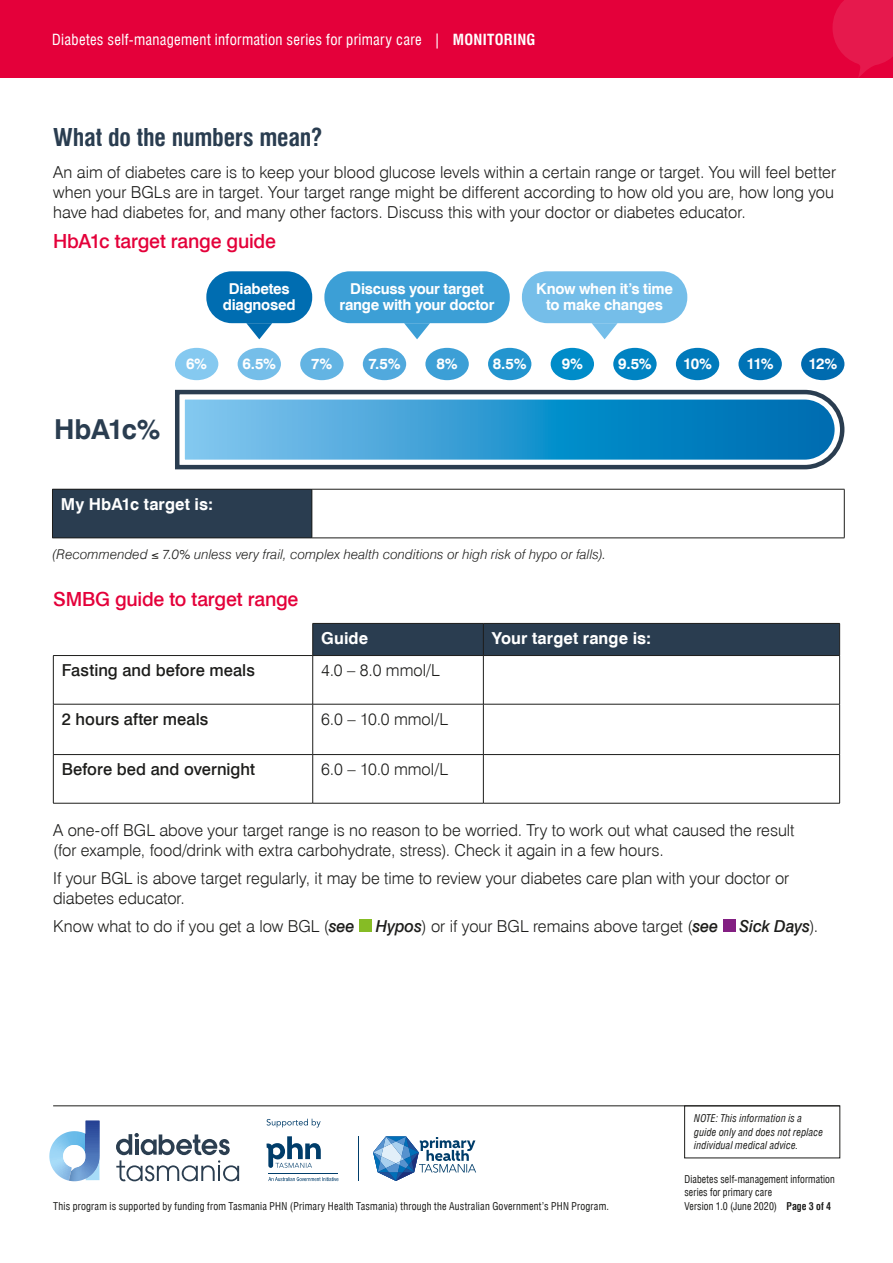
<style>
.page{position:relative;width:893px;height:1263px;background:#fff}
.page>*{position:absolute;margin:0;border:0;box-sizing:border-box;transform-origin:0 0}
.t1{font:700 27.45px "Swiss 721 BT";letter-spacing:-.03em;color:#2a3d50}
.Heading_2{font:700 condensed 24px "Swiss 721 BT";letter-spacing:-.01em;color:#2a3d50}
.Heading_3{font:500 19.5px "Swiss 721 BT";letter-spacing:-.01em;color:#e4003a}
.t2{font:300 16.5px/19.8px "Swiss 721 BT";color:#1d1d1b}
.t3{font:500 16.5px "Swiss 721 BT";letter-spacing:.005em;color:#1d1d1b}
.Table_Header{font:700 16.5px "Swiss 721 BT";letter-spacing:.005em;color:#fff}
.t4{font:italic 500 16.5px "Swiss 721 BT";letter-spacing:-.01em;color:#1d1d1b}
.t5{font:700 15px/16.5px "Swiss 721 BT";letter-spacing:-.02em;color:#fff;text-align:center}
.t6{font:condensed 15px "Swiss 721 BT";letter-spacing:.02em;color:#fff}
.Note{font:italic 300 13.5px "Swiss 721 BT";letter-spacing:.01em;color:#1d1d1b}
.t7{font:condensed 10.5px "Swiss 721 BT";letter-spacing:.02em;color:#1d1d1b}
.t8{font:condensed 10.5px/13.5px "Swiss 721 BT";letter-spacing:.02em;color:#1d1d1b;scale:.95 1}
.t9{font:italic condensed 10.5px/13.5px "Swiss 721 BT";letter-spacing:.02em;color:#1d1d1b}
.s1{font-weight:700}
.s2{font-weight:500;font-style:italic}
.s3{font-weight:300;font-style:normal}
</style>
<div class="page">
<svg style="left:49px;top:1121px;width:51px;height:60px"></svg>
<svg style="left:116px;top:1133px;width:123px;height:48px"></svg>
<hr style="left:53px;top:1105px;width:787px;height:1px;background:#1d1d1b">
<svg style="left:266px;top:1136px;width:55px;height:32px"></svg>
<svg style="left:268px;top:1177px;width:70px;height:4px"></svg>
<hr style="left:268px;top:1173px;width:70px;height:1px;background:#003d6a">
<hr style="left:358px;top:1136px;width:1px;height:45px;background:#003d6a">
<svg style="left:373px;top:1136px;width:103px;height:45px"></svg>
<svg style="left:267px;top:1119px;width:54px;height:8px"></svg>
<div style="left:0;top:0;width:893px;height:78px;background:#e4003a"></div>
<svg style="left:832px;top:0;width:61px;height:77px"></svg>
<div style="left:313px;top:624px;width:526px;height:31px;background:#2a3d50"></div>
<hr style="left:483px;top:624px;width:1px;height:31px;background:#1d1d1b">
<hr style="left:312px;top:656px;width:1px;height:48px;background:#1d1d1b">
<hr style="left:483px;top:656px;width:1px;height:48px;background:#1d1d1b">
<hr style="left:53px;top:704px;width:260px;height:1px;background:#1d1d1b">
<hr style="left:313px;top:704px;width:170px;height:1px;background:#1d1d1b">
<hr style="left:312px;top:704px;width:1px;height:50px;background:#1d1d1b">
<hr style="left:483px;top:704px;width:357px;height:1px;background:#1d1d1b">
<hr style="left:483px;top:704px;width:1px;height:50px;background:#1d1d1b">
<hr style="left:53px;top:754px;width:260px;height:1px;background:#1d1d1b">
<hr style="left:313px;top:754px;width:170px;height:1px;background:#1d1d1b">
<hr style="left:312px;top:755px;width:1px;height:48px;background:#1d1d1b">
<hr style="left:483px;top:754px;width:357px;height:1px;background:#1d1d1b">
<hr style="left:483px;top:755px;width:1px;height:48px;background:#1d1d1b">
<hr style="left:313px;top:623px;width:170px;height:1px;background:#1d1d1b">
<hr style="left:312px;top:624px;width:1px;height:31px;background:#1d1d1b">
<hr style="left:483px;top:623px;width:357px;height:1px;background:#1d1d1b">
<hr style="left:839px;top:624px;width:1px;height:31px;background:#1d1d1b">
<hr style="left:53px;top:655px;width:260px;height:1px;background:#1d1d1b">
<hr style="left:53px;top:656px;width:1px;height:48px;background:#1d1d1b">
<hr style="left:313px;top:655px;width:170px;height:1px;background:#1d1d1b">
<hr style="left:483px;top:655px;width:357px;height:1px;background:#1d1d1b">
<hr style="left:839px;top:656px;width:1px;height:48px;background:#1d1d1b">
<hr style="left:53px;top:704px;width:1px;height:50px;background:#1d1d1b">
<hr style="left:839px;top:704px;width:1px;height:50px;background:#1d1d1b">
<hr style="left:53px;top:755px;width:1px;height:48px;background:#1d1d1b">
<hr style="left:839px;top:755px;width:1px;height:48px;background:#1d1d1b">
<hr style="left:53px;top:803px;width:260px;height:1px;background:#1d1d1b">
<hr style="left:313px;top:803px;width:170px;height:1px;background:#1d1d1b">
<hr style="left:483px;top:803px;width:357px;height:1px;background:#1d1d1b">
<div style="left:359px;top:919px;width:13px;height:13px;background:#86bc25"></div>
<div style="left:723px;top:919px;width:12px;height:13px;background:#831f82"></div>
<svg style="left:175px;top:389px;width:670px;height:81px;background:#509ec8"></svg>
<div style="left:175px;top:348px;width:43px;height:32px;background:#85c9f0;border-radius:50%"></div>
<div style="left:238px;top:348px;width:43px;height:32px;background:#75bee9;border-radius:50%"></div>
<div style="left:300px;top:348px;width:44px;height:32px;background:#63b4e3;border-radius:50%"></div>
<div style="left:363px;top:348px;width:43px;height:32px;background:#51a9dd;border-radius:50%"></div>
<div style="left:425px;top:348px;width:44px;height:32px;background:#3c9fd6;border-radius:50%"></div>
<div style="left:488px;top:348px;width:43px;height:32px;background:#2395cf;border-radius:50%"></div>
<div style="left:551px;top:348px;width:43px;height:32px;background:#008cc9;border-radius:50%"></div>
<div style="left:613px;top:348px;width:44px;height:32px;background:#0083c2;border-radius:50%"></div>
<div style="left:676px;top:348px;width:43px;height:32px;background:#007abb;border-radius:50%"></div>
<div style="left:738px;top:348px;width:44px;height:32px;background:#0073b6;border-radius:50%"></div>
<div style="left:801px;top:348px;width:43px;height:32px;background:#006baf;border-radius:50%"></div>
<div style="left:206px;top:271px;width:106px;height:52px;background:#006db1;border-radius:26px"></div>
<div style="left:324px;top:271px;width:186px;height:52px;background:#3c9fd6;border-radius:26px"></div>
<div style="left:522px;top:271px;width:165px;height:52px;background:#75bee9;border-radius:26px"></div>
<svg style="left:246px;top:323px;width:26px;height:16px"></svg>
<svg style="left:404px;top:323px;width:26px;height:16px"></svg>
<svg style="left:592px;top:323px;width:26px;height:16px"></svg>
<div style="left:52px;top:489px;width:260px;height:49px;background:#2a3d50"></div>
<hr style="left:844px;top:489px;width:1px;height:49px;background:#1d1d1b">
<hr style="left:312px;top:538px;width:532px;height:1px;background:#1d1d1b">
<hr style="left:52px;top:489px;width:260px;height:1px;background:#1d1d1b">
<hr style="left:52px;top:489px;width:1px;height:49px;background:#1d1d1b">
<hr style="left:312px;top:489px;width:1px;height:49px;background:#1d1d1b">
<hr style="left:52px;top:538px;width:260px;height:1px;background:#1d1d1b">
<hr style="left:312px;top:489px;width:532px;height:1px;background:#1d1d1b">
<p class="t6" style="left:52px;top:31px;width:485px">Diabetes self-management information series for primary care | <span class="s1">MONITORING</span></p>
<p class="Heading_2" style="left:53px;top:122px;width:271px">What do the numbers mean?</p>
<p class="t2" style="left:53px;top:162px;width:784px">An aim of diabetes care is to keep your blood glucose levels within a certain range or target. You will feel better when your BGLs are in target. Your target range might be different according to how old you are, how long you have had diabetes for, and many other factors. Discuss this with your doctor or diabetes educator.</p>
<p class="Heading_3" style="left:53px;top:229px;width:224px">HbA1c target range guide</p>
<p class="t5" style="left:223px;top:280px;width:74px">Diabetes diagnosed</p>
<p class="t5" style="left:340px;top:280px;width:156px">Discuss your target range with your doctor</p>
<p class="t5" style="left:536px;top:280px;width:138px">Know when it’s time to make changes</p>
<p class="t1" style="left:54px;top:413px;width:108px">HbA1c%</p>
<p class="t5" style="left:186px;top:356px;width:23px">6%</p>
<p class="t5" style="left:242px;top:356px;width:35px">6.5%</p>
<p class="t5" style="left:311px;top:356px;width:23px">7%</p>
<p class="t5" style="left:368px;top:356px;width:34px">7.5%</p>
<p class="t5" style="left:436px;top:356px;width:23px">8%</p>
<p class="t5" style="left:493px;top:356px;width:35px">8.5%</p>
<p class="t5" style="left:562px;top:356px;width:23px">9%</p>
<p class="t5" style="left:618px;top:356px;width:35px">9.5%</p>
<p class="t5" style="left:683px;top:356px;width:30px">10%</p>
<p class="t5" style="left:747px;top:356px;width:29px">11%</p>
<p class="t5" style="left:808px;top:356px;width:30px">12%</p>
<p class="Table_Header" style="left:61px;top:494px;width:154px">My HbA1c target is:</p>
<p class="Note" style="left:52px;top:545px;width:555px">(Recommended ≤ 7.0% unless very frail, complex health conditions or high risk of hypo or falls).</p>
<p class="Heading_3" style="left:53px;top:587px;width:247px">SMBG guide to target range</p>
<p class="Table_Header" style="left:321px;top:628px;width:48px">Guide</p>
<p class="Table_Header" style="left:492px;top:628px;width:161px">Your target range is:</p>
<p class="t3" style="left:62px;top:660px;width:195px">Fasting and before meals</p>
<p class="t2" style="left:321px;top:660px;width:120px">4.0 – 8.0 mmol/L</p>
<p class="t3" style="left:62px;top:709px;width:148px">2 hours after meals</p>
<p class="t2" style="left:321px;top:709px;width:128px">6.0 – 10.0 mmol/L</p>
<p class="t3" style="left:62px;top:759px;width:195px">Before bed and overnight</p>
<p class="t2" style="left:321px;top:759px;width:128px">6.0 – 10.0 mmol/L</p>
<p class="t2" style="left:53px;top:820px;width:743px">A one-off BGL above your target range is no reason to be worried. Try to work out what caused the result (for example, food/drink with extra carbohydrate, stress). Check it again in a few hours.</p>
<p class="t2" style="left:53px;top:868px;width:738px">If your BGL is above target regularly, it may be time to review your diabetes care plan with your doctor or diabetes educator.</p>
<p class="t2" style="left:53px;top:916px;width:303px">Know what to do if you get a low BGL (<span class="s2">see</span></p>
<p class="t2" style="left:376px;top:916px;width:344px"><span class="s2">Hypos</span>) or if your BGL remains above target (<span class="s2">see</span></p>
<p class="t4" style="left:740px;top:916px;width:80px">Sick Days<span class="s3">).</span></p>
<p class="t9" style="left:694px;top:1111px;width:130px">NOTE: This information is a guide only and does not replace individual medical advice.</p>
<p class="t8" style="left:684px;top:1172px;width:160px">Diabetes self-management information series for primary care</p>
<p class="t7" style="left:53px;top:1200px;width:557px">This program is supported by funding from Tasmania PHN (Primary Health Tasmania) through the Australian Government’s PHN Program.</p>
<p class="t8" style="left:684px;top:1199px;width:156px">Version 1.0 (June 2020) <span class="s1">Page 3 of 4</span></p>
</div>
